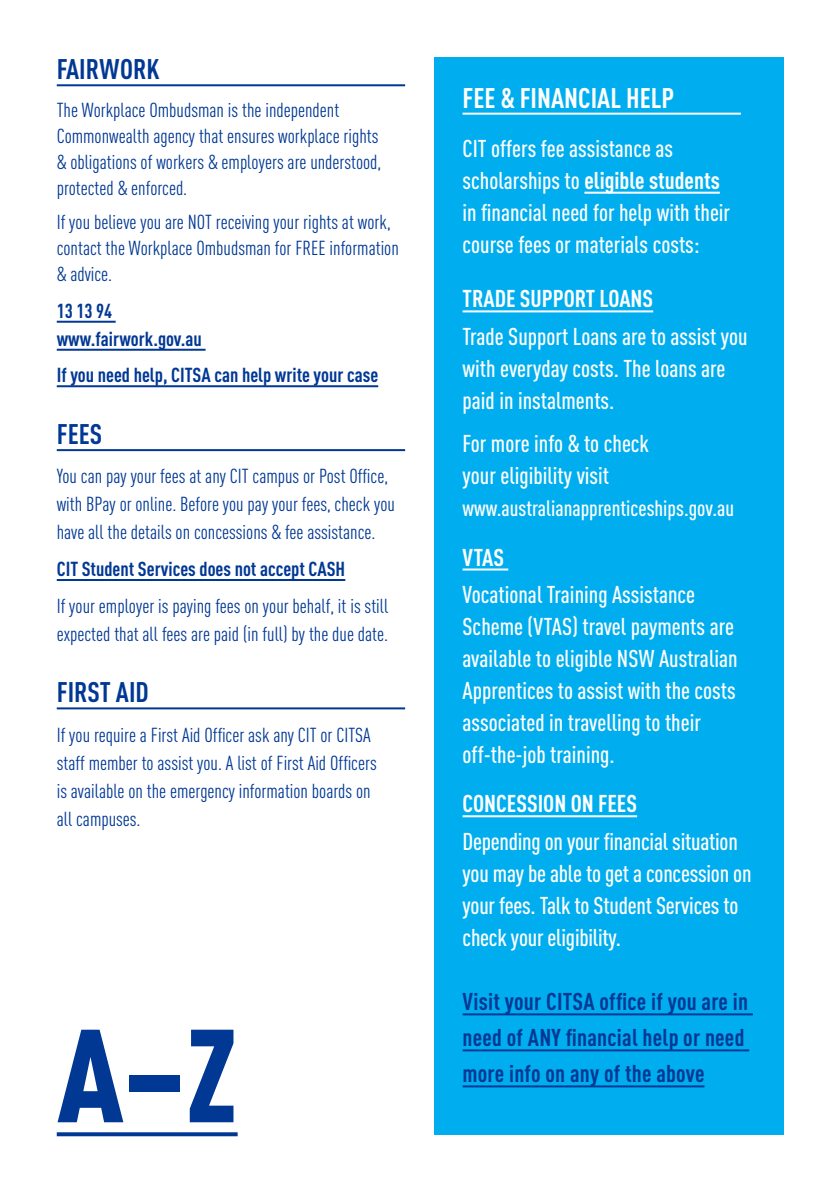
<style>
.page{position:relative;width:840px;height:1191px;background:#fff}
.page>*{position:absolute;margin:0;border:0;box-sizing:border-box;transform-origin:0 0}
.WELCOME_H1{font:900 130px "DIN Cond";color:#003894}
.A-Z_header{font:700 28px "DIN Cond";color:#003894}
.A-Z_H_pop_out{font:700 28px "DIN Cond";color:#fff}
.A-Z_Body_pop_out{font:500 24px/32px "DIN Cond";color:#fff}
.A-Z_Body_pop_out-2{font:700 24px/36px "DIN Cond";letter-spacing:.01em;color:#003894}
.A-Z_Body_pop_out-3{font:700 24px "DIN Cond";color:#fff}
.A-Z_Body_pop_out-4{font:500 22px "DIN Cond";color:#fff}
.A-Z_Body{font:20px/28px "DIN Cond";color:#003894}
.A-Z_Body-2{font:700 20px/28px "DIN Cond";color:#003894}
.s1{font-weight:700}
</style>
<div class="page">
<div style="left:434px;top:57px;width:348px;height:1077px;background:#00aeef"></div>
<hr style="left:462px;top:113px;width:278px;height:2px;background:#fff">
<hr style="left:584px;top:192px;width:135px;height:2px;background:#fff">
<hr style="left:462px;top:310px;width:190px;height:2px;background:#fff">
<hr style="left:462px;top:568px;width:46px;height:2px;background:#fff">
<hr style="left:462px;top:815px;width:174px;height:2px;background:#fff">
<hr style="left:462px;top:1013px;width:290px;height:2px;background:#003894">
<hr style="left:462px;top:1049px;width:286px;height:2px;background:#003894">
<hr style="left:462px;top:1085px;width:242px;height:2px;background:#003894">
<hr style="left:57px;top:84px;width:348px;height:2px;background:#003894">
<hr style="left:57px;top:321px;width:59px;height:2px;background:#003894">
<hr style="left:57px;top:349px;width:148px;height:2px;background:#003894">
<hr style="left:57px;top:385px;width:321px;height:2px;background:#003894">
<hr style="left:57px;top:449px;width:348px;height:2px;background:#003894">
<hr style="left:57px;top:579px;width:288px;height:2px;background:#003894">
<hr style="left:57px;top:707px;width:348px;height:2px;background:#003894">
<svg style="left:57px;top:1132px;width:180px;height:4px"></svg>
<p class="A-Z_header" style="left:57px;top:52px;width:104px">FAIRWORK</p>
<p class="A-Z_Body" style="left:57px;top:96px;width:326px;line-height:26px">The Workplace Ombudsman is the independent Commonwealth agency that ensures workplace rights &amp; obligations of workers &amp; employers are understood, protected &amp; enforced.</p>
<p class="A-Z_Body" style="left:57px;top:209px;width:343px;line-height:26px">If you believe you are NOT receiving your rights at work, contact the Workplace Ombudsman for FREE information &amp; advice.</p>
<p class="A-Z_Body-2" style="left:57px;top:296px;width:147px">13 13 94 www.fairwork.gov.au</p>
<p class="A-Z_Body-2" style="left:57px;top:360px;width:323px">If you need help, CITSA can help write your case</p>
<p class="A-Z_header" style="left:57px;top:417px;width:47px">FEES</p>
<p class="A-Z_Body" style="left:57px;top:462px;width:339px">You can pay your fees at any CIT campus or Post Office, with BPay or online. Before you pay your fees, check you have all the details on concessions &amp; fee assistance.</p>
<p class="A-Z_Body-2" style="left:57px;top:554px;width:290px">CIT Student Services does not accept CASH</p>
<p class="A-Z_Body" style="left:57px;top:591px;width:333px">If your employer is paying fees on your behalf, it is still expected that all fees are paid (in full) by the due date.</p>
<p class="A-Z_header" style="left:57px;top:675px;width:93px">FIRST AID</p>
<p class="A-Z_Body" style="left:57px;top:720px;width:321px">If you require a First Aid Officer ask any CIT or CITSA staff member to assist you. A list of First Aid Officers is available on the emergency information boards on all campuses.</p>
<p class="WELCOME_H1" style="left:57px;top:994px;width:182px">A–Z</p>
<p class="A-Z_H_pop_out" style="left:462px;top:81px;width:213px">FEE &amp; FINANCIAL HELP</p>
<p class="A-Z_Body_pop_out" style="left:462px;top:132px;width:269px">CIT offers fee assistance as scholarships to <span class="s1">eligible students </span>in financial need for help with their course fees or materials costs:</p>
<p class="A-Z_Body_pop_out-3" style="left:462px;top:284px;width:192px">TRADE SUPPORT LOANS</p>
<p class="A-Z_Body_pop_out" style="left:462px;top:320px;width:286px">Trade Support Loans are to assist you with everyday costs. The loans are paid in instalments.</p>
<p class="A-Z_Body_pop_out" style="left:462px;top:427px;width:188px">For more info &amp; to check your eligibility visit</p>
<p class="A-Z_Body_pop_out-4" style="left:462px;top:495px;width:273px">www.australianapprenticeships.gov.au</p>
<p class="A-Z_Body_pop_out-3" style="left:462px;top:542px;width:43px">VTAS</p>
<p class="A-Z_Body_pop_out" style="left:462px;top:578px;width:276px">Vocational Training Assistance Scheme (VTAS) travel payments are available to eligible NSW Australian Apprentices to assist with the costs associated in travelling to their off-the-job training.</p>
<p class="A-Z_Body_pop_out-3" style="left:462px;top:789px;width:176px">CONCESSION ON FEES</p>
<p class="A-Z_Body_pop_out" style="left:462px;top:825px;width:290px">Depending on your financial situation you may be able to get a concession on your fees. Talk to Student Services to check your eligibility.</p>
<p class="A-Z_Body_pop_out-2" style="left:462px;top:983px;width:287px">Visit your CITSA office if you are in need of ANY financial help or need more info on any of the above</p>
</div>
